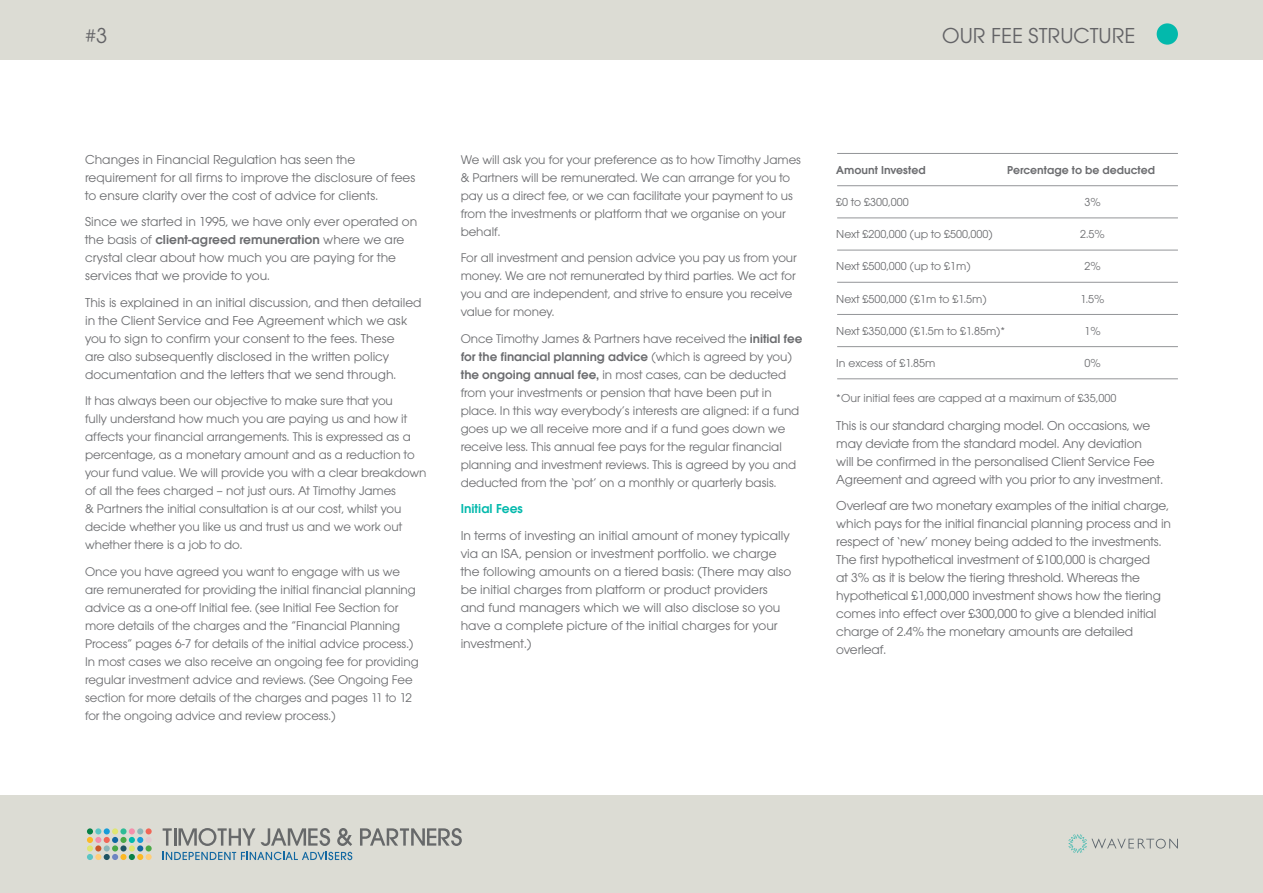
<style>
.page{position:relative;width:1263px;height:893px;background:#fff}
.page>*{position:absolute;margin:0;border:0;box-sizing:border-box;transform-origin:0 0}
.t1{font:22.5px "Avant Garde Gothic Itc T";color:#636366}
.t2{font:13.5px/18px "Avant Garde Gothic Itc T";letter-spacing:-.005em;color:#6c6d70}
.t3{font:600 13.5px "Avant Garde Gothic Itc T";color:#03b9ac}
.t4{font:13.05px/18px "Avant Garde Gothic Itc T";letter-spacing:-.005em;color:#6c6d70}
.t5{font:12px "Avant Garde Gothic Itc T";color:#6c6d70}
.t6{font:600 12px "Avant Garde Gothic Itc T";color:#6c6d70}
.s1{font-weight:600}
</style>
<div class="page">
<div style="left:0;top:0;width:1263px;height:60px;background:#dcdcd4"></div>
<div style="left:0;top:795px;width:1263px;height:98px;background:#dcdcd4"></div>
<div style="left:120px;top:854px;width:7px;height:6px;background:#fcb825;border-radius:50%"></div>
<div style="left:120px;top:845px;width:7px;height:6px;background:#1f5362;border-radius:50%"></div>
<div style="left:120px;top:837px;width:7px;height:6px;background:#4ba947;border-radius:50%"></div>
<svg style="left:87px;top:828px;width:31px;height:32px"></svg>
<div style="left:120px;top:828px;width:7px;height:6px;background:#2fbb96;border-radius:50%"></div>
<svg style="left:129px;top:828px;width:23px;height:32px"></svg>
<svg style="left:163px;top:828px;width:92px;height:18px"></svg>
<svg style="left:261px;top:828px;width:69px;height:18px"></svg>
<svg style="left:337px;top:828px;width:15px;height:18px"></svg>
<svg style="left:360px;top:828px;width:102px;height:18px"></svg>
<svg style="left:163px;top:852px;width:189px;height:8px"></svg>
<svg style="left:1068px;top:834px;width:110px;height:19px"></svg>
<hr style="left:837px;top:218px;width:341px;height:1px;background:#939598">
<hr style="left:837px;top:282px;width:341px;height:1px;background:#939598">
<hr style="left:837px;top:346px;width:341px;height:1px;background:#939598">
<hr style="left:837px;top:250px;width:341px;height:1px;background:#939598">
<hr style="left:837px;top:314px;width:341px;height:1px;background:#939598">
<hr style="left:837px;top:378px;width:341px;height:1px;background:#939598">
<hr style="left:837px;top:185px;width:341px;height:1px;background:#939598">
<hr style="left:837px;top:153px;width:341px;height:1px;background:#939598">
<div style="left:1157px;top:23px;width:21px;height:22px;background:#03b9ac;border-radius:50%"></div>
<h1 class="t1" style="left:85px;top:22px;width:24px">#3</h1>
<h1 class="t1" style="left:942px;top:22px;width:195px">OUR FEE STRUCTURE</h1>
<p class="t2" style="left:85px;top:150px;width:332px">Changes in Financial Regulation has seen the requirement for all firms to improve the disclosure of fees to ensure clarity over the cost of advice for clients.</p>
<p class="t2" style="left:85px;top:212px;width:334px">Since we started in 1995, we have only ever operated on the basis of <span class="s1">client-agreed remuneration</span> where we are crystal clear about how much you are paying for the services that we provide to you.</p>
<p class="t2" style="left:85px;top:293px;width:338px">This is explained in an initial discussion, and then detailed in the Client Service and Fee Agreement which we ask you to sign to confirm your consent to the fees. These<br>are also subsequently disclosed in the written policy documentation and the letters that we send through.</p>
<p class="t4" style="left:85px;top:392px;width:343px">It has always been our objective to make sure that you<br>fully understand how much you are paying us and how it affects your financial arrangements. This is expressed as a percentage, as a monetary amount and as a reduction to your fund value. We will provide you with a clear breakdown of all the fees charged – not just ours. At Timothy James<br>&amp; Partners the initial consultation is at our cost, whilst you decide whether you like us and trust us and we work out whether there is a job to do.</p>
<p class="t4" style="left:85px;top:562px;width:335px">Once you have agreed you want to engage with us we are remunerated for providing the initial financial planning advice as a one-off lnitial fee. (see Initial Fee Section for more details of the charges and the “Financial Planning Process” pages 6-7 for details of the initial advice process.)<br>In most cases we also receive an ongoing fee for providing regular investment advice and reviews. (See Ongoing Fee section for more details of the charges and pages 11 to 12 for the ongoing advice and review process.)</p>
<p class="t4" style="left:461px;top:150px;width:342px">We will ask you for your preference as to how Timothy James &amp; Partners will be remunerated. We can arrange for you to pay us a direct fee, or we can facilitate your payment to us from the investments or platform that we organise on your behalf.</p>
<p class="t4" style="left:461px;top:249px;width:338px">For all investment and pension advice you pay us from your money. We are not remunerated by third parties. We act for you and are independent, and strive to ensure you receive value for money.</p>
<p class="t4" style="left:461px;top:329px;width:343px">Once Timothy James &amp; Partners have received the <span class="s1">initial fee for the financial planning advice</span> (which is agreed by you) <span class="s1">the ongoing annual fee,</span> in most cases, can be deducted from your investments or pension that have been put in place. In this way everybody’s interests are aligned: if a fund goes up we all receive more and if a fund goes down we receive less. This annual fee pays for the regular financial planning and investment reviews. This is agreed by you and deducted from the ‘pot’ on a monthly or quarterly basis.</p>
<p class="t3" style="left:461px;top:501px;width:64px">Initial Fees</p>
<p class="t2" style="left:461px;top:526px;width:332px">In terms of investing an initial amount of money typically via an ISA, pension or investment portfolio. we charge the following amounts on a tiered basis: (There may also be initial charges from platform or product providers and fund managers which we will also disclose so you have a complete picture of the initial charges for your investment.)</p>
<p class="t6" style="left:836px;top:163px;width:91px">Amount Invested</p>
<p class="t5" style="left:836px;top:195px;width:74px">£0 to £300,000</p>
<p class="t5" style="left:836px;top:227px;width:158px">Next £200,000 (up to £500,000)</p>
<p class="t5" style="left:836px;top:259px;width:136px">Next £500,000 (up to £1m)</p>
<p class="t5" style="left:836px;top:292px;width:152px">Next £500,000 (£1m to £1.5m)</p>
<p class="t5" style="left:836px;top:324px;width:170px">Next £350,000 (£1.5m to £1.85m)*</p>
<p class="t5" style="left:836px;top:356px;width:101px">In excess of £1.85m</p>
<p class="t6" style="left:1007px;top:163px;width:149px">Percentage to be deducted</p>
<p class="t5" style="left:1084px;top:195px;width:18px">3%</p>
<p class="t5" style="left:1080px;top:227px;width:26px">2.5%</p>
<p class="t5" style="left:1084px;top:259px;width:18px">2%</p>
<p class="t5" style="left:1080px;top:292px;width:26px">1.5%</p>
<p class="t5" style="left:1084px;top:324px;width:18px">1%</p>
<p class="t5" style="left:1084px;top:356px;width:18px">0%</p>
<p class="t5" style="left:836px;top:391px;width:281px">*Our initial fees are capped at a maximum of £35,000</p>
<p class="t2" style="left:836px;top:416px;width:328px">This is our standard charging model. On occasions, we may deviate from the standard model. Any deviation<br>will be confirmed in the personalised Client Service Fee Agreement and agreed with you prior to any investment.</p>
<p class="t2" style="left:836px;top:496px;width:336px">Overleaf are two monetary examples of the initial charge, which pays for the initial financial planning process and in respect of ‘new’ money being added to the investments.<br>The first hypothetical investment of £100,000 is charged<br>at 3% as it is below the tiering threshold. Whereas the hypothetical £1,000,000 investment shows how the tiering comes into effect over £300,000 to give a blended initial charge of 2.4% the monetary amounts are detailed overleaf.</p>
</div>
